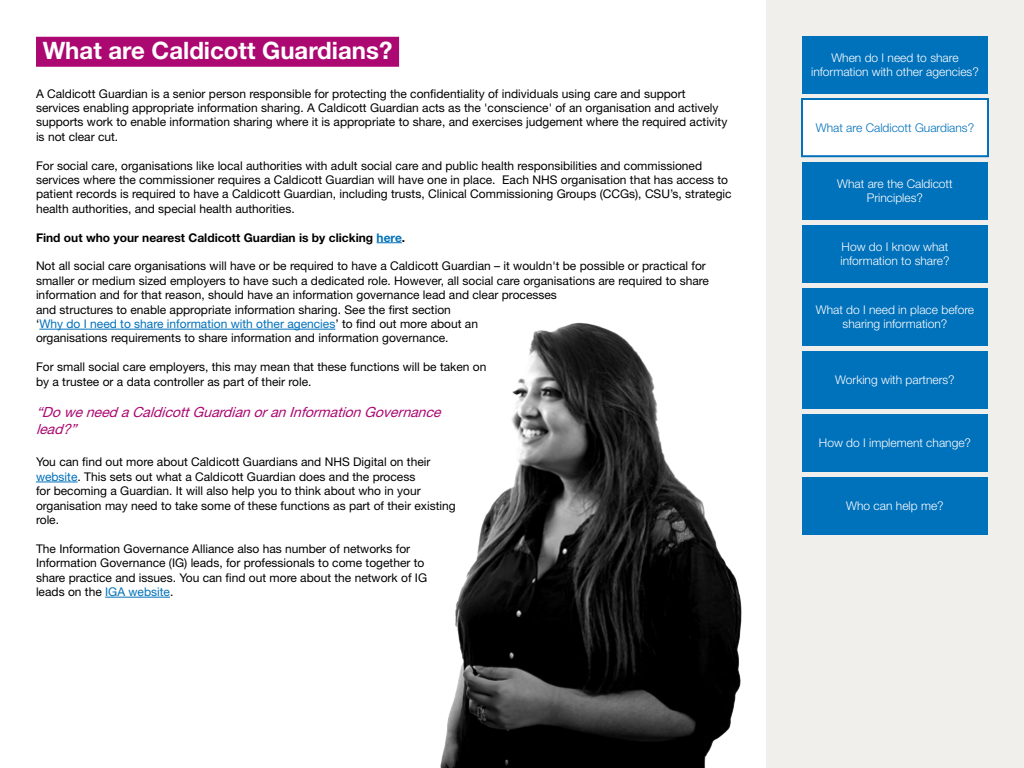
<style>
.page{position:relative;width:1024px;height:768px;background:#fff}
.page>*{position:absolute;margin:0;border:0;box-sizing:border-box;transform-origin:0 0}
.t1{font:700 24px "Helvetica Neue LT Std";color:#fff}
.t2{font:italic 14px/16.8px "Helvetica Neue LT Std";color:#ac0871}
.t3{font:12px/14.4px "Helvetica Neue LT Std";color:#000}
.t4{font:300 12px/14.4px "Helvetica Neue LT Std";color:#fff;text-align:center}
.t5{font:700 12px "Helvetica Neue LT Std";color:#000}
.t6{font:300 12px "Helvetica Neue LT Std";color:#0071bb}
.s1{color:#0071bb}
</style>
<div class="page">
<div style="left:766px;top:0;width:258px;height:768px;background:#f1efeb"></div>
<div style="left:802px;top:36px;width:186px;height:57px;background:#0071bb"></div>
<div style="left:802px;top:99px;width:186px;height:57px;background:#fff"></div>
<div style="left:801px;top:98px;width:188px;height:59px;border:2px solid #0071bb"></div>
<div style="left:802px;top:162px;width:186px;height:57px;background:#0071bb"></div>
<div style="left:802px;top:225px;width:186px;height:57px;background:#0071bb"></div>
<div style="left:802px;top:288px;width:186px;height:57px;background:#0071bb"></div>
<div style="left:802px;top:351px;width:186px;height:57px;background:#0071bb"></div>
<div style="left:802px;top:414px;width:186px;height:57px;background:#0071bb"></div>
<div style="left:802px;top:477px;width:186px;height:57px;background:#0071bb"></div>
<div style="left:36px;top:37px;width:363px;height:30px;background:#ac0871"></div>
<svg style="left:377px;top:242px;width:25px;height:1px"></svg>
<hr style="left:39px;top:329px;width:296px;height:1px;background:#0071bb">
<hr style="left:36px;top:482px;width:42px;height:1px;background:#0071bb">
<hr style="left:105px;top:597px;width:65px;height:1px;background:#0071bb">
<img style="left:440px;top:322px;width:302px;height:446px">
<h1 class="t1" style="left:43px;top:35px;width:351px">What are Caldicott Guardians?</h1>
<p class="t3" style="left:36px;top:86px;width:693px">A Caldicott Guardian is a senior person responsible for protecting the confidentiality of individuals using care and support services enabling appropriate information sharing. A Caldicott Guardian acts as the 'conscience' of an organisation and actively supports work to enable information sharing where it is appropriate to share, and exercises judgement where the required activity is not clear cut.</p>
<p class="t3" style="left:36px;top:158px;width:697px">For social care, organisations like local authorities with adult social care and public health responsibilities and commissioned services where the commissioner requires a Caldicott Guardian will have one in place. Each NHS organisation that has access to patient records is required to have a Caldicott Guardian, including trusts, Clinical Commissioning Groups (CCGs), CSU’s, strategic health authorities, and special health authorities.</p>
<p class="t5" style="left:36px;top:230px;width:371px">Find out who your nearest Caldicott Guardian is by clicking <span class="s1">here</span>.</p>
<p class="t3" style="left:36px;top:259px;width:675px">Not all social care organisations will have or be required to have a Caldicott Guardian – it wouldn't be possible or practical for smaller or medium sized employers to have such a dedicated role. However, all social care organisations are required to share information and for that reason, should have an information governance lead and clear processes<br>and structures to enable appropriate information sharing. See the first section<br>‘<span class="s1">Why do I need to share information with other agencies</span>’ to find out more about an<br>organisations requirements to share information and information governance.</p>
<p class="t3" style="left:36px;top:360px;width:452px">For small social care employers, this may mean that these functions will be taken on by a trustee or a data controller as part of their role.</p>
<p class="t2" style="left:36px;top:403px;width:411px">“DoweneedaCaldicottGuardianoranInformationGovernance lead?”</p>
<p class="t3" style="left:36px;top:455px;width:421px">You can find out more about Caldicott Guardians and NHS Digital on their <span class="s1">website</span>. This sets out what a Caldicott Guardian does and the process<br>for becoming a Guardian. It will also help you to think about who in your organisation may need to take some of these functions as part of their existing role.</p>
<p class="t3" style="left:36px;top:541px;width:393px">The Information Governance Alliance also has number of networks for Information Governance (IG) leads, for professionals to come together to share practice and issues. You can find out more about the network of IG leads on the <span class="s1">IGA website</span>.</p>
<p class="t4" style="left:811px;top:50px;width:169px">When do I need to share information with other agencies?</p>
<p class="t6" style="left:816px;top:120px;width:160px">What are Caldicott Guardians?</p>
<p class="t4" style="left:837px;top:176px;width:117px">What are the Caldicott<br>Principles?</p>
<p class="t4" style="left:841px;top:239px;width:110px;text-align:left">How do I know what information to share?</p>
<p class="t4" style="left:816px;top:302px;width:160px">What do I need in place before sharing information?</p>
<p class="t4" style="left:835px;top:372px;width:121px">Working with partners?</p>
<p class="t4" style="left:819px;top:435px;width:154px">How do I implement change?</p>
<p class="t4" style="left:846px;top:498px;width:99px">Who can help me?</p>
</div>
